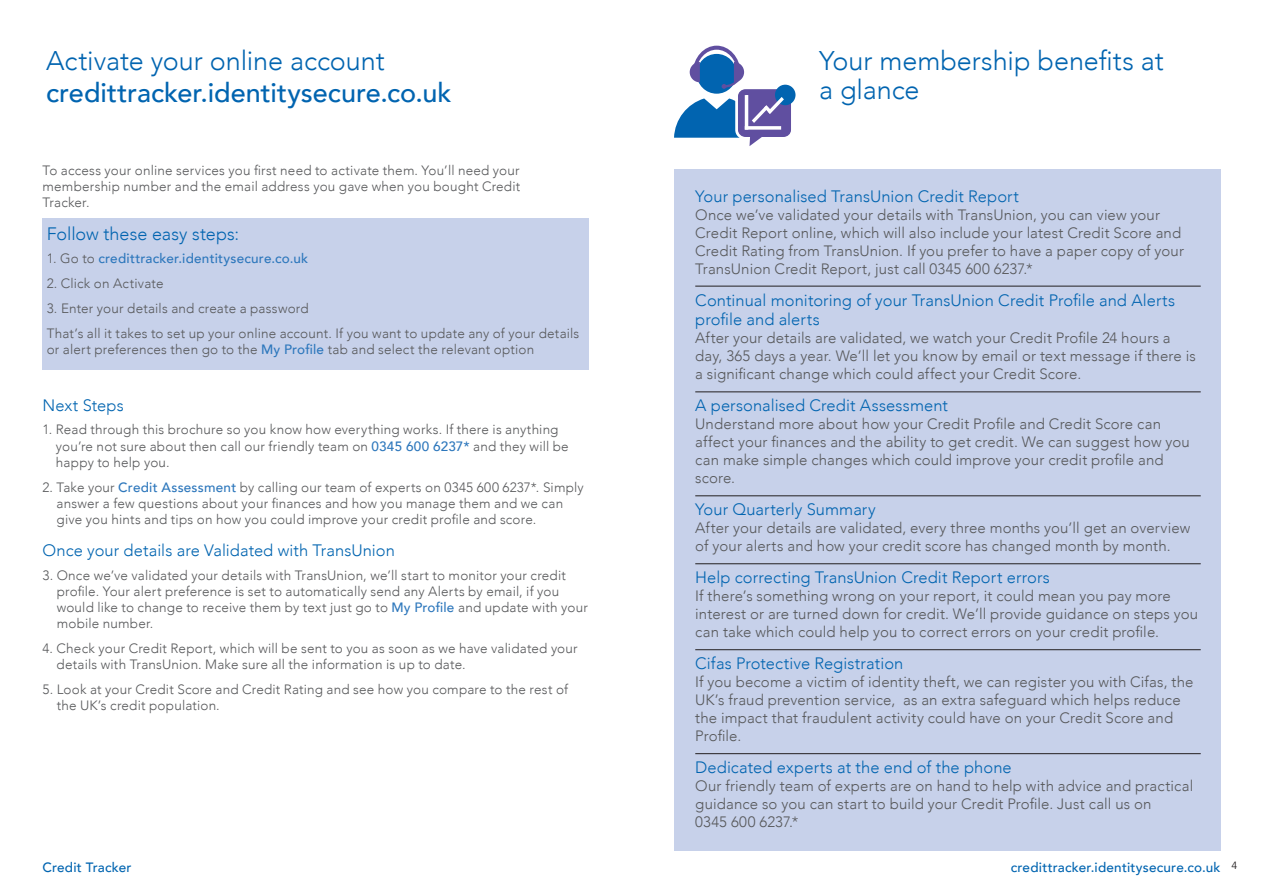
<style>
.page{position:relative;width:1263px;height:893px;background:#fff}
.page>*{position:absolute;margin:0;border:0;box-sizing:border-box;transform-origin:0 0}
.t1{font:300 27px/30px "Avenir";letter-spacing:-.005em;color:#0164b0}
.t2{font:500 27px "Avenir";color:#0164b0}
.t3{font:300 18px "Avenir";color:#0164b0}
.t4{font:300 16.5px/19.8px "Avenir";letter-spacing:.005em;color:#0164b0}
.t5{font:300 15px/18px "Avenir";letter-spacing:.01em;color:#57585a}
.t6{font:300 13.5px/16.2px "Avenir";letter-spacing:.015em;color:#57585a}
.t7{font:500 13.5px "Avenir";letter-spacing:.015em;color:#0164b0}
.t8{font:500 13.5px "Avenir";letter-spacing:.015em;color:#2d77bc}
.s1{font-weight:300;color:#57585a}
.s2{font-weight:500;color:#2d77bc}
</style>
<div class="page">
<div style="left:43px;top:218px;width:546px;height:152px;background:#c7d1ea"></div>
<div style="left:674px;top:169px;width:546px;height:681px;background:#c7d1ea"></div>
<hr style="left:695px;top:286px;width:506px;height:1px;background:#231f20">
<hr style="left:695px;top:392px;width:506px;height:1px;background:#231f20">
<hr style="left:695px;top:496px;width:506px;height:1px;background:#231f20">
<hr style="left:695px;top:563px;width:506px;height:1px;background:#231f20">
<hr style="left:695px;top:649px;width:506px;height:1px;background:#231f20">
<hr style="left:695px;top:753px;width:506px;height:1px;background:#231f20">
<div style="left:775px;top:85px;width:20px;height:20px;background:#0164b0;border-radius:50%"></div>
<svg style="left:674px;top:46px;width:120px;height:100px"></svg>
<h1 class="t1" style="left:46px;top:45px;width:340px">Activate your online account</h1>
<h1 class="t2" style="left:46px;top:69px;width:407px">credittracker.identitysecure.co.uk</h1>
<p class="t6" style="left:43px;top:162px;width:479px;text-align:justify">To access your online services you first need to activate them. You’ll need your membership number and the email address you gave when you bought Credit Tracker.</p>
<p class="t3" style="left:47px;top:223px;width:194px">Follow these easy steps:</p>
<p class="t8" style="left:47px;top:247px;width:263px"><span class="s1">1. Go to</span> credittracker.identitysecure.co.uk</p>
<p class="t6" style="left:47px;top:275px;width:118px">2. Click on Activate</p>
<p class="t6" style="left:47px;top:296px;width:534px;line-height:24.8px">3. Enter your details and create a password<br>That’s all it takes to set up your online account. If you want to update any of your details</p>
<p class="t6" style="left:47px;top:341px;width:489px">or alert preferences then go to the <span class="s2">My Profile</span> tab and select the relevant option</p>
<p class="t4" style="left:43px;top:396px;width:83px">Next Steps</p>
<p class="t6" style="left:56px;top:422px;width:514px;text-indent:-13px">1. Read through this brochure so you know how everything works. If there is anything you’re not sure about then call our friendly team on <span class="s2">0345 600 6237*</span> and they will be happy to help you.</p>
<p class="t6" style="left:57px;top:479px;width:529px;text-indent:-14px">2. Take your <span class="s2">Credit Assessment</span> by calling our team of experts on 0345 600 6237*. Simply answer a few questions about your finances and how you manage them and we can give you hints and tips on how you could improve your credit profile and score.</p>
<p class="t4" style="left:43px;top:541px;width:354px">Once your details are Validated with TransUnion</p>
<p class="t6" style="left:57px;top:567px;width:533px;text-indent:-14px">3. Once we’ve validated your details with TransUnion, we’ll start to monitor your credit profile. Your alert preference is set to automatically send any Alerts by email, if you would like to change to receive them by text just go to <span class="s2">My Profile</span> and update with your mobile number.</p>
<p class="t6" style="left:57px;top:640px;width:523px;text-indent:-14px">4. Check your Credit Report, which will be sent to you as soon as we have validated your details with TransUnion. Make sure all the information is up to date.</p>
<p class="t6" style="left:57px;top:681px;width:513px;text-indent:-14px">5. Look at your Credit Score and Credit Rating and see how you compare to the rest of the UK’s credit population.</p>
<h1 class="t1" style="left:819px;top:45px;width:346px">Your membership benefits at a glance</h1>
<p class="t4" style="left:695px;top:186px;width:325px">Your personalised TransUnion Credit Report</p>
<p class="t5" style="left:695px;top:206px;width:490px">Once we’ve validated your details with TransUnion, you can view your Credit Report online, which will also include your latest Credit Score and Credit Rating from TransUnion. If you prefer to have a paper copy of your TransUnion Credit Report, just call 0345 600 6237.*</p>
<p class="t4" style="left:695px;top:290px;width:481px">Continual monitoring of your TransUnion Credit Profile and Alerts profile and alerts</p>
<p class="t5" style="left:695px;top:329px;width:502px">After your details are validated, we watch your Credit Profile 24 hours a day, 365 days a year. We’ll let you know by email or text message if there is a significant change which could affect your Credit Score.</p>
<p class="t4" style="left:695px;top:396px;width:254px">A personalised Credit Assessment</p>
<p class="t5" style="left:695px;top:415px;width:496px">Understand more about how your Credit Profile and Credit Score can affect your finances and the ability to get credit. We can suggest how you can make simple changes which could improve your credit profile and score.</p>
<p class="t4" style="left:695px;top:500px;width:182px">Your Quarterly Summary</p>
<p class="t5" style="left:695px;top:519px;width:497px">After your details are validated, every three months you’ll get an overview of your alerts and how your credit score has changed month by month.</p>
<p class="t4" style="left:695px;top:568px;width:356px">Help correcting TransUnion Credit Report errors</p>
<p class="t5" style="left:695px;top:587px;width:504px">If there’s something wrong on your report, it could mean you pay more interest or are turned down for credit. We’ll provide guidance on steps you can take which could help you to correct errors on your credit profile.</p>
<p class="t4" style="left:695px;top:654px;width:210px">Cifas Protective Registration</p>
<p class="t5" style="left:695px;top:673px;width:500px">If you become a victim of identity theft, we can register you with Cifas, the UK’s fraud prevention service, as an extra safeguard which helps reduce the impact that fraudulent activity could have on your Credit Score and Profile.</p>
<p class="t4" style="left:695px;top:758px;width:318px">Dedicated experts at the end of the phone</p>
<p class="t5" style="left:695px;top:777px;width:499px">Our friendly team of experts are on hand to help with advice and practical guidance so you can start to build your Credit Profile. Just call us on<br>0345 600 6237.*</p>
<p class="t7" style="left:43px;top:856px;width:90px">Credit Tracker</p>
<p class="t7" style="left:1011px;top:856px;width:228px">credittracker.identitysecure.co.uk <sup>4</sup></p>
</div>
